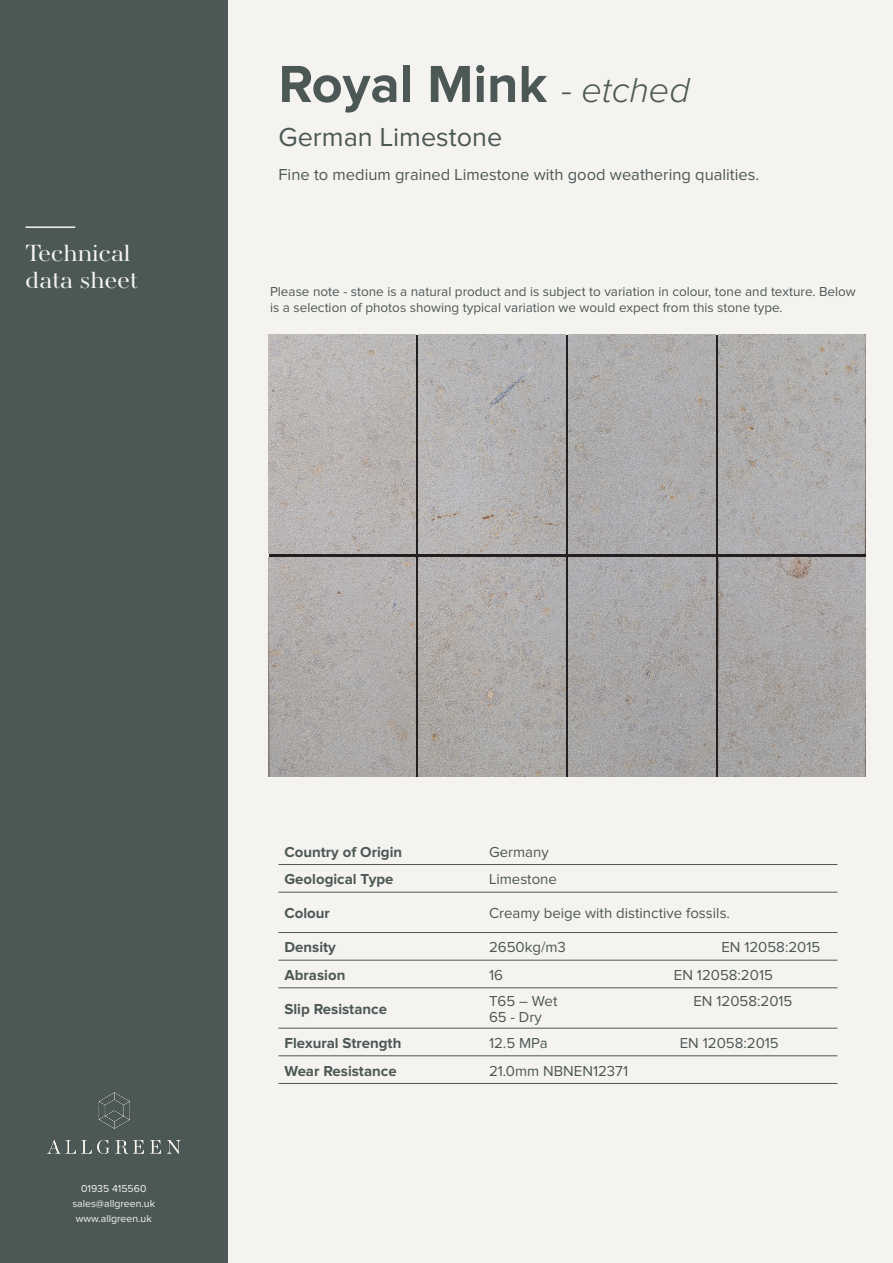
<style>
.page{position:relative;width:893px;height:1263px;background:#fff}
.page>*{position:absolute;margin:0;border:0;box-sizing:border-box;transform-origin:0 0}
.t1{font:700 54px "Proxima Nova";color:#4c5855}
.t2{font:27px "Proxima Nova";color:#4c5855}
.t3{font:24px "AW Conqueror Std Didot";color:#f5f3f0;scale:1.06 1}
.t4{font:16.5px "Proxima Nova";color:#4c5855}
.t5{font:15px "Proxima Nova";color:#4c5855}
.t6{font:700 15px "Proxima Nova";color:#4c5855}
.t7{font:13.5px/16.2px "Proxima Nova";color:#4c5855}
.t8{font:10.5px "Proxima Nova";color:#f5f3f0}
.s1{font-weight:300;font-style:italic;font-size:36px}
</style>
<div class="page">
<div style="left:217px;top:0;width:676px;height:1263px;background:#f5f3f0"></div>
<div style="left:0;top:0;width:227px;height:1263px;background:#4c5855"></div>
<img style="left:48px;top:1093px;width:132px;height:60px">
<hr style="left:26px;top:226px;width:49px;height:2px;background:#f5f3f0">
<svg style="left:269px;top:335px;width:596px;height:441px;background:#494646"></svg>
<img style="left:269px;top:335px;width:147px;height:219px">
<img style="left:419px;top:335px;width:147px;height:219px">
<img style="left:569px;top:335px;width:146px;height:219px">
<img style="left:719px;top:335px;width:146px;height:219px">
<img style="left:269px;top:557px;width:147px;height:219px">
<img style="left:419px;top:557px;width:147px;height:219px">
<img style="left:569px;top:557px;width:146px;height:219px">
<img style="left:719px;top:557px;width:146px;height:219px">
<hr style="left:279px;top:864px;width:204px;height:1px;background:#4c5855">
<hr style="left:483px;top:864px;width:354px;height:1px;background:#4c5855">
<hr style="left:279px;top:892px;width:204px;height:1px;background:#4c5855">
<hr style="left:483px;top:892px;width:354px;height:1px;background:#4c5855">
<hr style="left:279px;top:932px;width:204px;height:1px;background:#4c5855">
<hr style="left:483px;top:932px;width:354px;height:1px;background:#4c5855">
<hr style="left:279px;top:960px;width:204px;height:1px;background:#4c5855">
<hr style="left:483px;top:960px;width:354px;height:1px;background:#4c5855">
<hr style="left:279px;top:987px;width:204px;height:1px;background:#4c5855">
<hr style="left:483px;top:987px;width:354px;height:1px;background:#4c5855">
<hr style="left:279px;top:1028px;width:204px;height:1px;background:#4c5855">
<hr style="left:483px;top:1028px;width:354px;height:1px;background:#4c5855">
<hr style="left:279px;top:1055px;width:204px;height:1px;background:#4c5855">
<hr style="left:483px;top:1055px;width:354px;height:1px;background:#4c5855">
<hr style="left:279px;top:1083px;width:204px;height:1px;background:#4c5855">
<hr style="left:483px;top:1083px;width:354px;height:1px;background:#4c5855">
<p class="t3" style="left:26px;top:241px;width:101px">Technical</p>
<p class="t3" style="left:26px;top:268px;width:108px">data sheet</p>
<p class="t1" style="left:279px;top:53px;width:413px">Royal Mink <span class="s1">- etched</span></p>
<p class="t2" style="left:279px;top:124px;width:225px">German Limestone</p>
<p class="t4" style="left:279px;top:167px;width:482px">Fine to medium grained Limestone with good weathering qualities.</p>
<p class="t7" style="left:270px;top:284px;width:587px">Please note - stone is a natural product and is subject to variation in colour, tone and texture. Below is a selection of photos showing typical variation we would expect from this stone type.</p>
<p class="t8" style="left:81px;top:1183px;width:67px">01935 415560</p>
<p class="t8" style="left:72px;top:1198px;width:84px">sales@allgreen.uk</p>
<p class="t8" style="left:76px;top:1213px;width:78px">www.allgreen.uk</p>
<p class="t6" style="left:285px;top:843px;width:119px">Country of Origin</p>
<p class="t5" style="left:489px;top:845px;width:61px">Germany</p>
<p class="t6" style="left:285px;top:871px;width:111px">Geological Type</p>
<p class="t5" style="left:489px;top:872px;width:70px">Limestone</p>
<p class="t6" style="left:285px;top:905px;width:47px">Colour</p>
<p class="t5" style="left:489px;top:906px;width:243px">Creamy beige with distinctive fossils.</p>
<p class="t6" style="left:285px;top:939px;width:53px">Density</p>
<p class="t5" style="left:489px;top:940px;width:78px">2650kg/m3</p>
<p class="t5" style="left:721px;top:940px;width:101px">EN 12058:2015</p>
<p class="t6" style="left:285px;top:966px;width:62px">Abrasion</p>
<p class="t5" style="left:489px;top:968px;width:15px">16</p>
<p class="t5" style="left:674px;top:968px;width:101px">EN 12058:2015</p>
<p class="t6" style="left:285px;top:1000px;width:104px">Slip Resistance</p>
<p class="t5" style="left:489px;top:994px;width:70px">T65 – Wet</p>
<p class="t5" style="left:693px;top:994px;width:101px">EN 12058:2015</p>
<p class="t5" style="left:489px;top:1010px;width:54px">65 - Dry</p>
<p class="t6" style="left:285px;top:1034px;width:118px">Flexural Strength</p>
<p class="t5" style="left:489px;top:1036px;width:60px">12.5 MPa</p>
<p class="t5" style="left:680px;top:1036px;width:101px">EN 12058:2015</p>
<p class="t6" style="left:285px;top:1062px;width:114px">Wear Resistance</p>
<p class="t5" style="left:489px;top:1064px;width:141px">21.0mm NBNEN12371</p>
</div>
